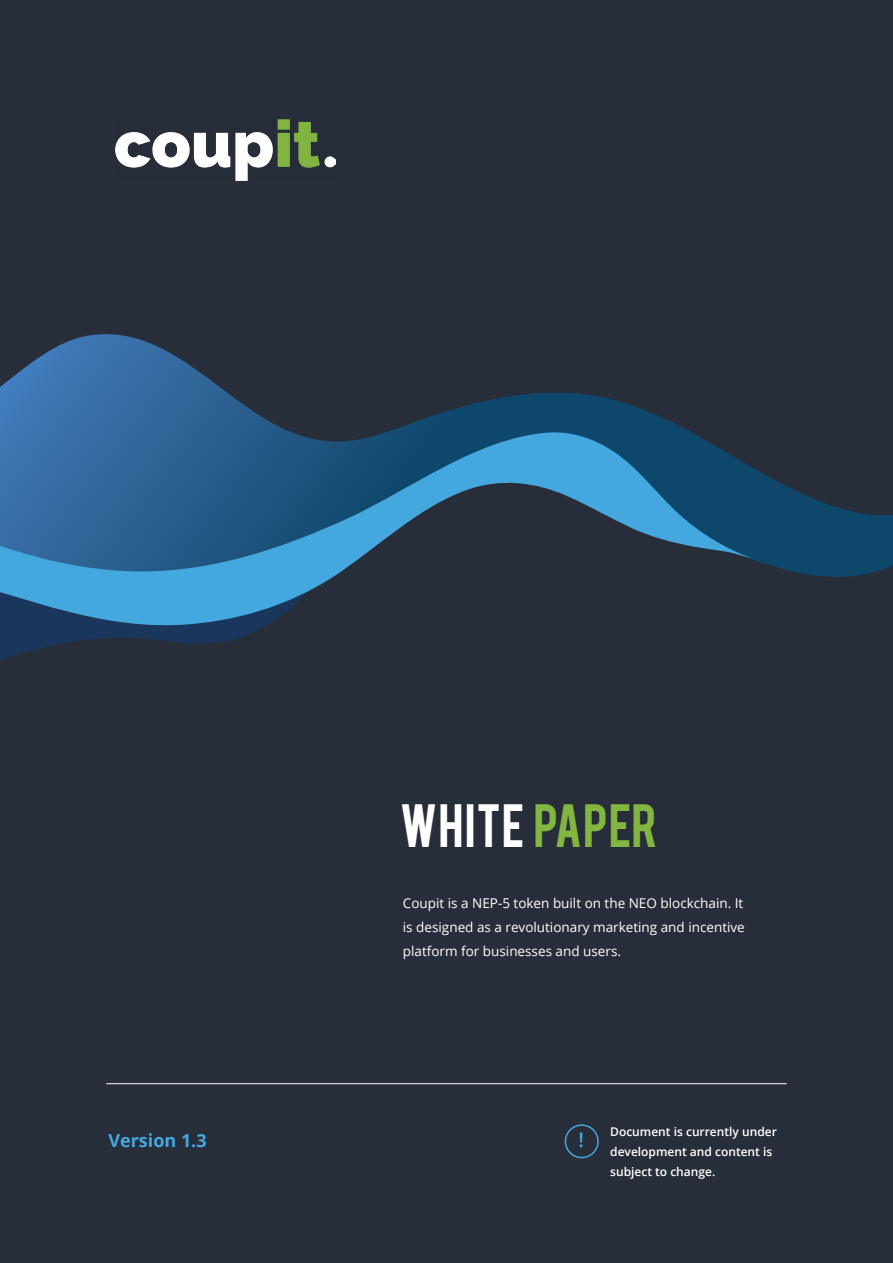
<style>
.page{position:relative;width:893px;height:1263px;background:#272e3a}
.page>*{position:absolute;margin:0;border:0;box-sizing:border-box;transform-origin:0 0}
.t1{font:48px "Bebas";letter-spacing:.015em;color:#fff}
.t2{font:600 20.1px "Open Sans";color:#44a8df}
.t3{font:700 18px "Open Sans";color:#44a8df}
.t4{font:13.5px/24px "Open Sans";color:#fff;text-align:justify}
.t5{font:600 12px/19.8px "Open Sans";color:#fff}
.s1{color:#83b541}
</style>
<div class="page">
<svg style="left:0;top:635px;width:245px;height:25px"></svg>
<svg style="left:0;top:334px;width:893px;height:243px"></svg>
<svg style="left:0;top:431px;width:753px;height:204px"></svg>
<div style="left:565px;top:1124px;width:34px;height:34px;border:2px solid #44a8df;border-radius:50%"></div>
<hr style="left:106px;top:1083px;width:681px;height:1px;background:#fff">
<img style="left:115px;top:119px;width:221px;height:61px">
<h1 class="t1" style="left:400px;top:790px;width:259px">WHITE <span class="s1">PAPER</span></h1>
<p class="t4" style="left:403px;top:890px;width:343px">Coupit is a NEP-5 token built on the NEO blockchain. It is designed as a revolutionary marketing and incentive platform for businesses and users.</p>
<h3 class="t3" style="left:108px;top:1128px;width:100px">Version 1.3</h3>
<h2 class="t2" style="left:579px;top:1126px;width:7px">!</h2>
<p class="t5" style="left:610px;top:1121px;width:168px">Document is currently under development and content is subject to change.</p>
</div>
